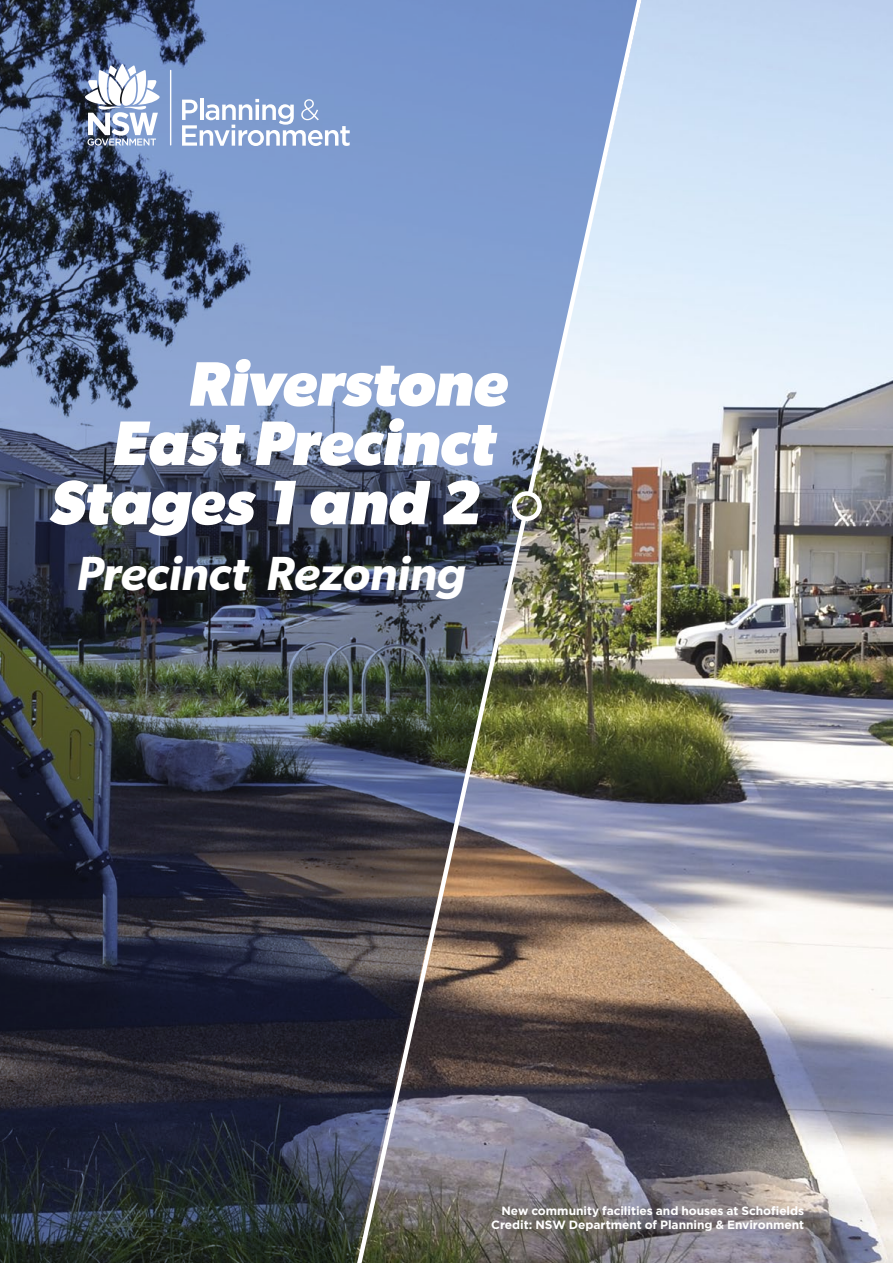
<style>
.page{position:relative;width:893px;height:1263px;background:#fff}
.page>*{position:absolute;margin:0;border:0;box-sizing:border-box;transform-origin:0 0}
.t1{font:italic 700 63px "Gibson";letter-spacing:-.005em;color:#fff}
.t2{font:italic 600 48px "Gibson";letter-spacing:-.005em;color:#fff}
.t3{font:700 12px/14.4px "Gotham";letter-spacing:-.005em;color:#fff;text-align:right}
</style>
<div class="page">
<img style="left:644px;top:0;width:249px;height:1263px">
<img style="left:0;top:0;width:644px;height:1263px">
<hr style="left:170px;top:70px;width:1px;height:76px;background:#fff">
<svg style="left:85px;top:64px;width:75px;height:82px"></svg>
<svg style="left:182px;top:99px;width:168px;height:47px"></svg>
<svg style="left:524px;top:0;width:124px;height:498px"></svg>
<div style="left:512px;top:491px;width:30px;height:30px;border:4px solid #fff;border-radius:50%"></div>
<img style="left:311px;top:516px;width:219px;height:747px">
<h1 class="t1" style="left:188px;top:346px;width:321px">Riverstone</h1>
<h1 class="t1" style="left:112px;top:406px;width:384px">East Precinct</h1>
<h1 class="t1" style="left:50px;top:465px;width:432px">Stages 1 and 2</h1>
<h2 class="t2" style="left:76px;top:544px;width:391px">Precinct Rezoning</h2>
<p class="t3" style="left:491px;top:1203px;width:314px">New community facilities and houses at Schofields<br>Credit: NSW Department of Planning &amp; Environment</p>
</div>
